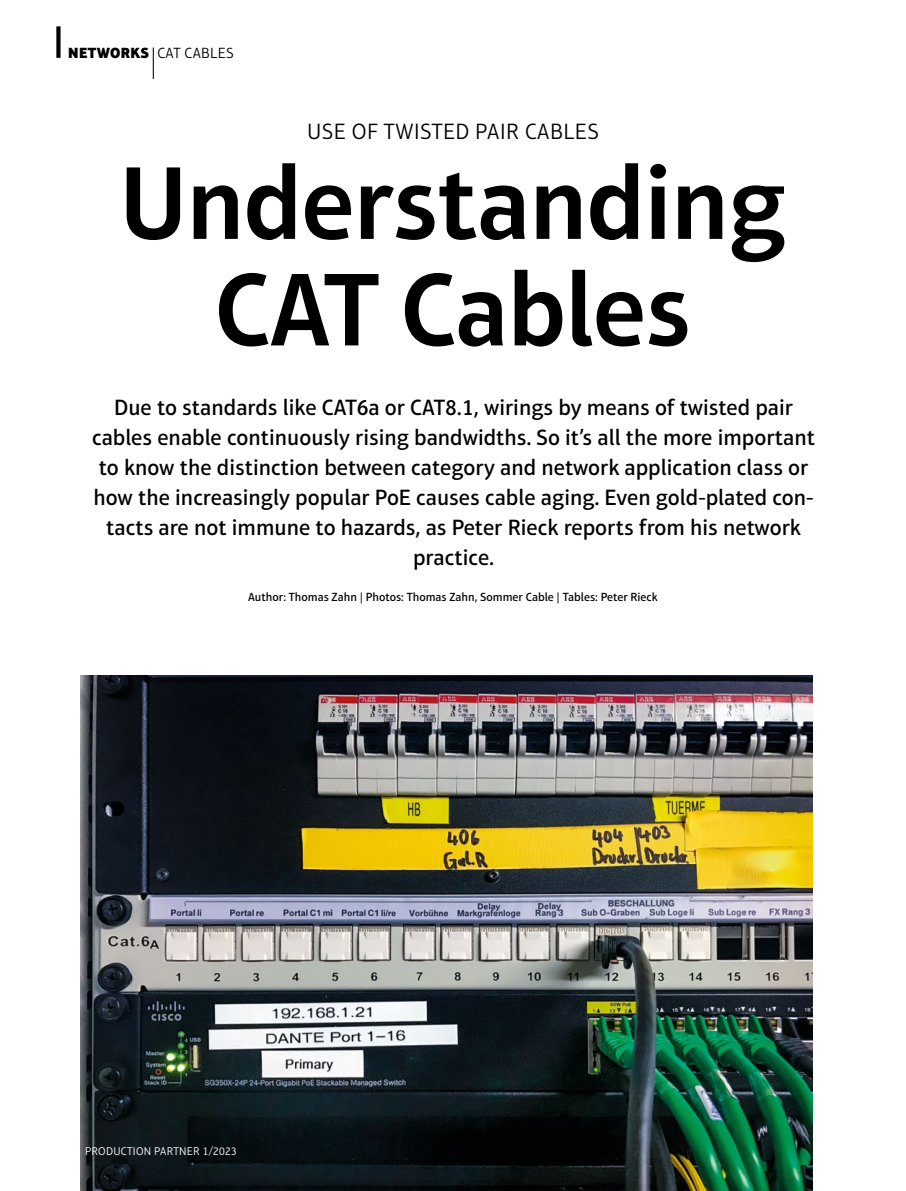
<style>
.page{position:relative;width:906px;height:1191px;background:#fff}
.page>*{position:absolute;margin:0;border:0;box-sizing:border-box;transform-origin:0 0}
._02_Head_gross{font:600 105px/106.5px "Aptifer Sans LT Pro";letter-spacing:-.01em;color:#000;text-align:center}
._03_Motto{font:500 22.5px/30px "Aptifer Sans LT Pro";color:#000;text-align:center}
._01_Dachzeile{font:300 22.5px "Aptifer Sans LT Pro";letter-spacing:.025em;color:#000}
._00_Rubrik{font:300 15px "Aptifer Sans LT Pro";letter-spacing:.025em;color:#000}
._00_Autorenzeile{font:500 12px "Aptifer Sans LT Pro";color:#000}
._00_Fusszeile{font:300 11.4px "Aptifer Sans LT Pro";letter-spacing:.025em;color:#fff}
.s1{font-weight:900}
</style>
<div class="page">
<img style="left:81px;top:676px;width:731px;height:515px">
<hr style="left:153px;top:48px;width:1px;height:31px;background:#000">
<div style="left:56px;top:26px;width:5px;height:32px;background:#000"></div>
<p class="_00_Rubrik" style="left:68px;top:44px;width:167px"><span class="s1">NETWORKS</span> CAT CABLES</p>
<p class="_01_Dachzeile" style="left:307px;top:118px;width:293px">USE OF TWISTED PAIR CABLES</p>
<p class="_02_Head_gross" style="left:119px;top:149px;width:668px">Understanding<br>CAT Cables</p>
<p class="_03_Motto" style="left:92px;top:392px;width:724px">Due to standards like CAT6a or CAT8.1, wirings by means of twisted pair cables enable continuously rising bandwidths. So it’s all the more important to know the distinction between category and network application class or how the increasingly popular PoE causes cable aging. Even gold-plated con&shy;tacts are not immune to hazards, as Peter Rieck reports from his network practice.</p>
<p class="_00_Autorenzeile" style="left:248px;top:590px;width:411px">Author: Thomas Zahn | Photos: Thomas Zahn, Sommer Cable | Tables: Peter Rieck</p>
<p class="_00_Fusszeile" style="left:85px;top:1144px;width:153px">PRODUCTION PARTNER 1/2023</p>
</div>
